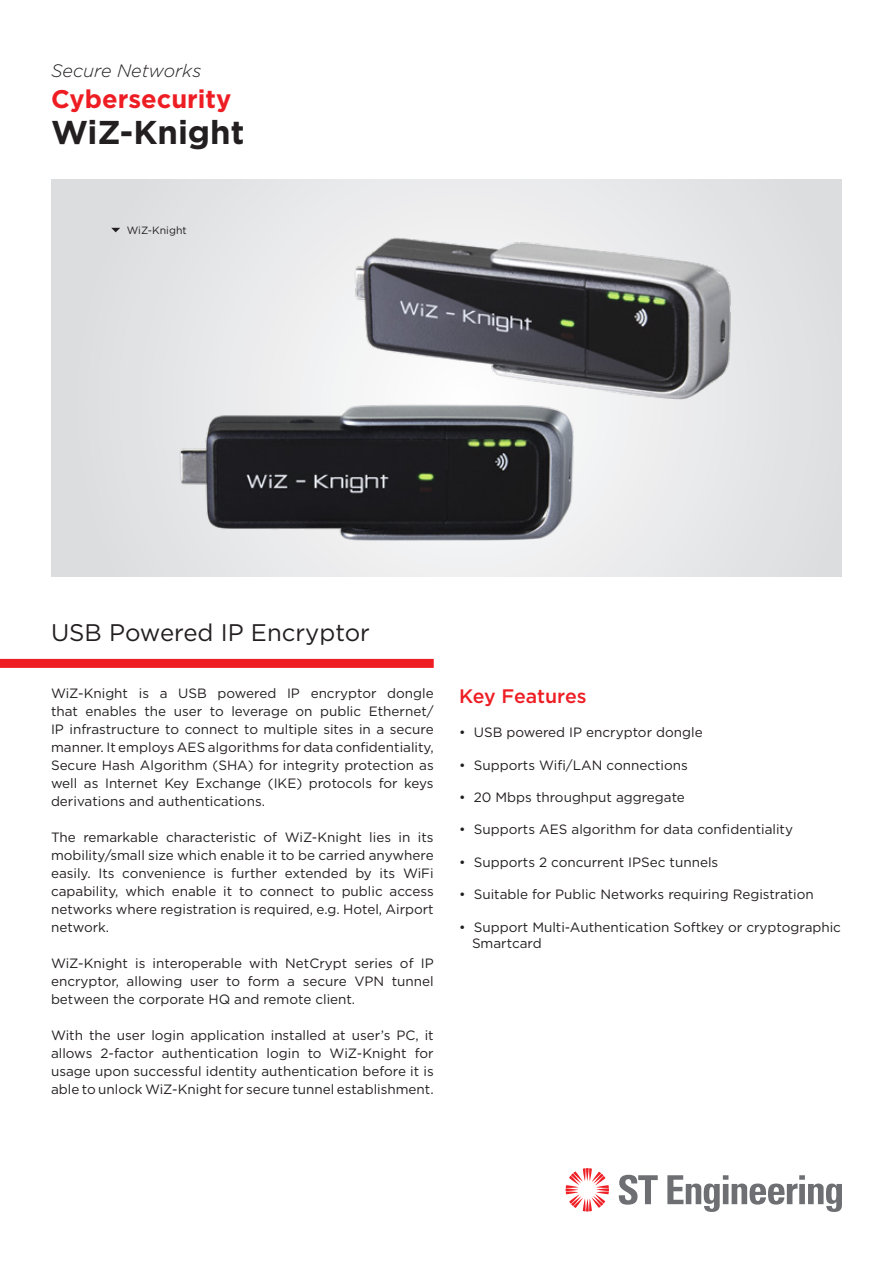
<style>
.page{position:relative;width:893px;height:1263px;background:#fff}
.page>*{position:absolute;margin:0;border:0;box-sizing:border-box;transform-origin:0 0}
.t1{font:700 33px "Gotham";color:#231f20}
.t2{font:700 25.5px "Gotham";color:#ee1d23}
.t3{font:24px "Gotham";color:#231f20}
.t4{font:500 19.5px "Gotham";letter-spacing:-.005em;color:#ee1d23}
.t5{font:italic 300 18px "Gotham";color:#231f20}
.t6{font:13.5px/18px "Gotham";color:#231f20;text-align:justify}
.t7{font:10.5px "Gotham";color:#231f20}
</style>
<div class="page">
<div style="left:51px;top:179px;width:791px;height:397px;background:linear-gradient(to right,#e6e6e8,#eaeaec)"></div>
<div style="left:0;top:659px;width:434px;height:9px;background:#ee1d23"></div>
<svg style="left:566px;top:1168px;width:43px;height:43px"></svg>
<svg style="left:619px;top:1175px;width:39px;height:30px"></svg>
<svg style="left:667px;top:1175px;width:175px;height:37px"></svg>
<svg style="left:111px;top:228px;width:9px;height:4px"></svg>
<img style="left:157px;top:388px;width:424px;height:164px">
<img style="left:336px;top:223px;width:413px;height:191px">
<p class="t5" style="left:51px;top:61px;width:152px">Secure Networks</p>
<p class="t2" style="left:51px;top:82px;width:182px">Cybersecurity</p>
<p class="t1" style="left:51px;top:111px;width:195px">WiZ-Knight</p>
<p class="t7" style="left:127px;top:223px;width:61px">WiZ-Knight</p>
<p class="t3" style="left:51px;top:617px;width:320px">USB Powered IP Encryptor</p>
<p class="t6" style="left:51px;top:684px;width:384px">WiZ-Knight is a USB powered IP encryptor dongle that enables the user to leverage on public Ethernet/ IP infrastructure to connect to multiple sites in a secure manner. It employs AES algorithms for data confidentiality, Secure Hash Algorithm (SHA) for integrity protection as well as Internet Key Exchange (IKE) protocols for keys derivations and authentications.</p>
<p class="t6" style="left:51px;top:828px;width:384px">The remarkable characteristic of WiZ-Knight lies in its mobility/small size which enable it to be carried anywhere easily. Its convenience is further extended by its WiFi capability, which enable it to connect to public access networks where registration is required, e.g. Hotel, Airport network.</p>
<p class="t6" style="left:51px;top:954px;width:384px">WiZ-Knight is interoperable with NetCrypt series of IP encryptor, allowing user to form a secure VPN tunnel between the corporate HQ and remote client.</p>
<p class="t6" style="left:51px;top:1026px;width:384px">With the user login application installed at user’s PC, it allows 2-factor authentication login to WiZ-Knight for usage upon successful identity authentication before it is able to unlock WiZ-Knight for secure tunnel establishment.</p>
<p class="t4" style="left:459px;top:683px;width:129px">Key Features</p>
<p class="t6" style="left:459px;top:723px;width:245px">• USB powered IP encryptor dongle</p>
<p class="t6" style="left:459px;top:755px;width:230px">• Supports Wifi/LAN connections</p>
<p class="t6" style="left:459px;top:788px;width:227px">• 20 Mbps throughput aggregate</p>
<p class="t6" style="left:459px;top:820px;width:335px">• Supports AES algorithm for data confidentiality</p>
<p class="t6" style="left:459px;top:853px;width:261px">• Supports 2 concurrent IPSec tunnels</p>
<p class="t6" style="left:459px;top:885px;width:356px">• Suitable for Public Networks requiring Registration</p>
<p class="t6" style="left:459px;top:917px;width:383px">• Support Multi-Authentication Softkey or cryptographic</p>
<p class="t6" style="left:472px;top:934px;width:71px">Smartcard</p>
</div>
